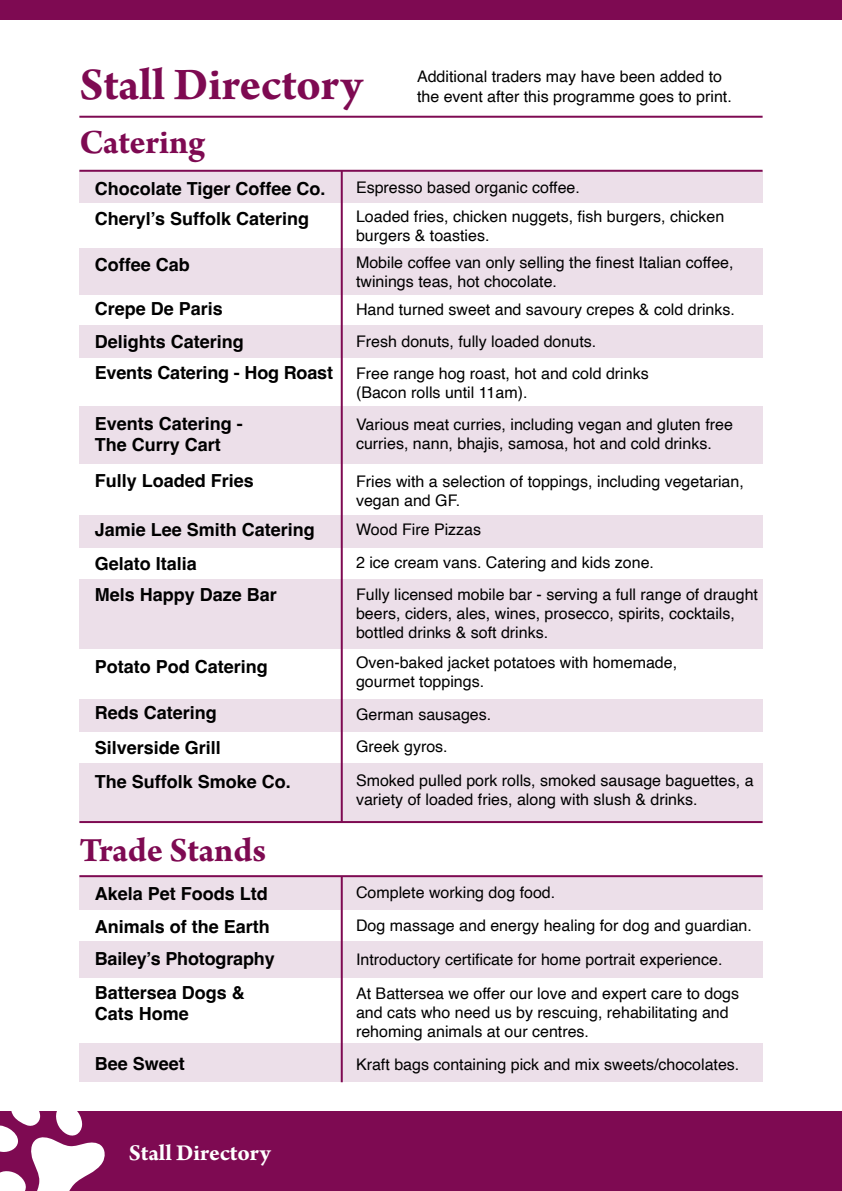
<style>
.page{position:relative;width:842px;height:1191px;background:#fff}
.page>*{position:absolute;margin:0;border:0;box-sizing:border-box;transform-origin:0 0}
.t1{font:700 48px "Arno Pro";color:#7e0a52}
.t2{font:700 36px "Arno Pro";letter-spacing:-.005em;color:#7e0a52}
.t3{font:700 24px "Arno Pro";color:#fff}
.t4{font:700 18px/21.6px "Helvetica";color:#000}
.t5{font:16px/19.2px "Helvetica";color:#000}
</style>
<div class="page">
<div style="left:79px;top:514px;width:684px;height:33px;background:#ecdfe9"></div>
<div style="left:79px;top:698px;width:684px;height:33px;background:#ecdfe9"></div>
<div style="left:79px;top:1043px;width:684px;height:39px;background:#ecdfe9"></div>
<div style="left:79px;top:579px;width:684px;height:70px;background:#ecdfe9"></div>
<div style="left:79px;top:763px;width:684px;height:58px;background:#ecdfe9"></div>
<div style="left:0;top:1111px;width:842px;height:80px;background:#7e0a52"></div>
<div style="left:0;top:0;width:842px;height:20px;background:#7e0a52"></div>
<svg style="left:0;top:1111px;width:105px;height:80px"></svg>
<div style="left:79px;top:247px;width:684px;height:47px;background:#ecdfe9"></div>
<div style="left:79px;top:171px;width:684px;height:31px;background:#ecdfe9"></div>
<div style="left:79px;top:876px;width:684px;height:33px;background:#ecdfe9"></div>
<div style="left:79px;top:325px;width:684px;height:33px;background:#ecdfe9"></div>
<div style="left:79px;top:406px;width:684px;height:58px;background:#ecdfe9"></div>
<div style="left:79px;top:941px;width:684px;height:36px;background:#ecdfe9"></div>
<hr style="left:79px;top:116px;width:684px;height:2px;background:#7e0a52">
<hr style="left:79px;top:821px;width:684px;height:2px;background:#7e0a52">
<hr style="left:79px;top:170px;width:684px;height:2px;background:#7e0a52">
<hr style="left:79px;top:875px;width:684px;height:2px;background:#7e0a52">
<hr style="left:341px;top:171px;width:2px;height:651px;background:#7e0a52">
<hr style="left:341px;top:876px;width:2px;height:206px;background:#7e0a52">
<h1 class="t1" style="left:79px;top:56px;width:285px">Stall Directory</h1>
<h2 class="t2" style="left:79px;top:121px;width:127px">Catering</h2>
<p class="t5" style="left:417px;top:68px;width:316px">Additional traders may have been added to the event after this programme goes to print.</p>
<p class="t4" style="left:95px;top:175px;width:232px;line-height:30.6px">Chocolate Tiger Coffee Co.<br>Cheryl’s Suffolk Catering</p>
<p class="t5" style="left:356px;top:173px;width:370px;line-height:29.2px">Espresso based organic coffee.<br>Loaded fries, chicken nuggets, fish burgers, chicken</p>
<p class="t5" style="left:356px;top:227px;width:135px">burgers &amp; toasties.</p>
<p class="t4" style="left:95px;top:255px;width:97px">Coffee Cab</p>
<p class="t5" style="left:356px;top:253px;width:379px">Mobile coffee van only selling the finest Italian coffee, twinings teas, hot chocolate.</p>
<p class="t4" style="left:95px;top:300px;width:130px">Crepe De Paris</p>
<p class="t5" style="left:356px;top:300px;width:380px">Hand turned sweet and savoury crepes &amp; cold drinks.</p>
<p class="t4" style="left:95px;top:333px;width:151px">Delights Catering</p>
<p class="t5" style="left:356px;top:332px;width:242px">Fresh donuts, fully loaded donuts.</p>
<p class="t4" style="left:95px;top:363px;width:240px">Events Catering - Hog Roast</p>
<p class="t5" style="left:356px;top:364px;width:294px">Free range hog roast, hot and cold drinks (Bacon rolls until 11am).</p>
<p class="t4" style="left:95px;top:415px;width:150px">Events Catering -<br>The Curry Cart</p>
<p class="t5" style="left:356px;top:415px;width:378px">Various meat curries, including vegan and gluten free curries, nann, bhajis, samosa, hot and cold drinks.</p>
<p class="t4" style="left:95px;top:471px;width:161px">Fully Loaded Fries</p>
<p class="t5" style="left:356px;top:472px;width:389px">Fries with a selection of toppings, including vegetarian, vegan and GF.</p>
<p class="t4" style="left:95px;top:521px;width:222px">Jamie Lee Smith Catering</p>
<p class="t5" style="left:356px;top:520px;width:127px">Wood Fire Pizzas</p>
<p class="t4" style="left:95px;top:554px;width:104px">Gelato Italia</p>
<p class="t5" style="left:356px;top:553px;width:299px">2 ice cream vans. Catering and kids zone.</p>
<p class="t4" style="left:95px;top:586px;width:184px">Mels Happy Daze Bar</p>
<p class="t5" style="left:356px;top:585px;width:403px">Fully licensed mobile bar - serving a full range of draught beers, ciders, ales, wines, prosecco, spirits, cocktails, bottled drinks &amp; soft drinks.</p>
<p class="t4" style="left:95px;top:657px;width:175px">Potato Pod Catering</p>
<p class="t5" style="left:356px;top:653px;width:323px">Oven-baked jacket potatoes with homemade, gourmet toppings.</p>
<p class="t4" style="left:95px;top:704px;width:124px">Reds Catering</p>
<p class="t5" style="left:356px;top:705px;width:137px">German sausages.</p>
<p class="t4" style="left:95px;top:739px;width:128px">Silverside Grill</p>
<p class="t5" style="left:356px;top:737px;width:93px">Greek gyros.</p>
<p class="t4" style="left:95px;top:772px;width:198px">The Suffolk Smoke Co.</p>
<p class="t5" style="left:356px;top:771px;width:399px">Smoked pulled pork rolls, smoked sausage baguettes, a variety of loaded fries, along with slush &amp; drinks.</p>
<h2 class="t2" style="left:79px;top:829px;width:188px">Trade Stands</h2>
<p class="t4" style="left:95px;top:884px;width:175px">Akela Pet Foods Ltd</p>
<p class="t5" style="left:356px;top:883px;width:201px">Complete working dog food.</p>
<p class="t4" style="left:95px;top:917px;width:177px">Animals of the Earth</p>
<p class="t5" style="left:356px;top:916px;width:397px">Dog massage and energy healing for dog and guardian.</p>
<p class="t4" style="left:95px;top:949px;width:181px">Bailey’s Photography</p>
<p class="t5" style="left:356px;top:950px;width:368px">Introductory certificate for home portrait experience.</p>
<p class="t4" style="left:95px;top:983px;width:152px">Battersea Dogs &amp;<br>Cats Home</p>
<p class="t5" style="left:356px;top:983px;width:385px">At Battersea we offer our love and expert care to dogs and cats who need us by rescuing, rehabilitating and rehoming animals at our centres.</p>
<p class="t4" style="left:95px;top:1055px;width:92px">Bee Sweet</p>
<p class="t5" style="left:356px;top:1055px;width:385px">Kraft bags containing pick and mix sweets/chocolates.</p>
<h3 class="t3" style="left:129px;top:1139px;width:143px">Stall Directory</h3>
</div>
